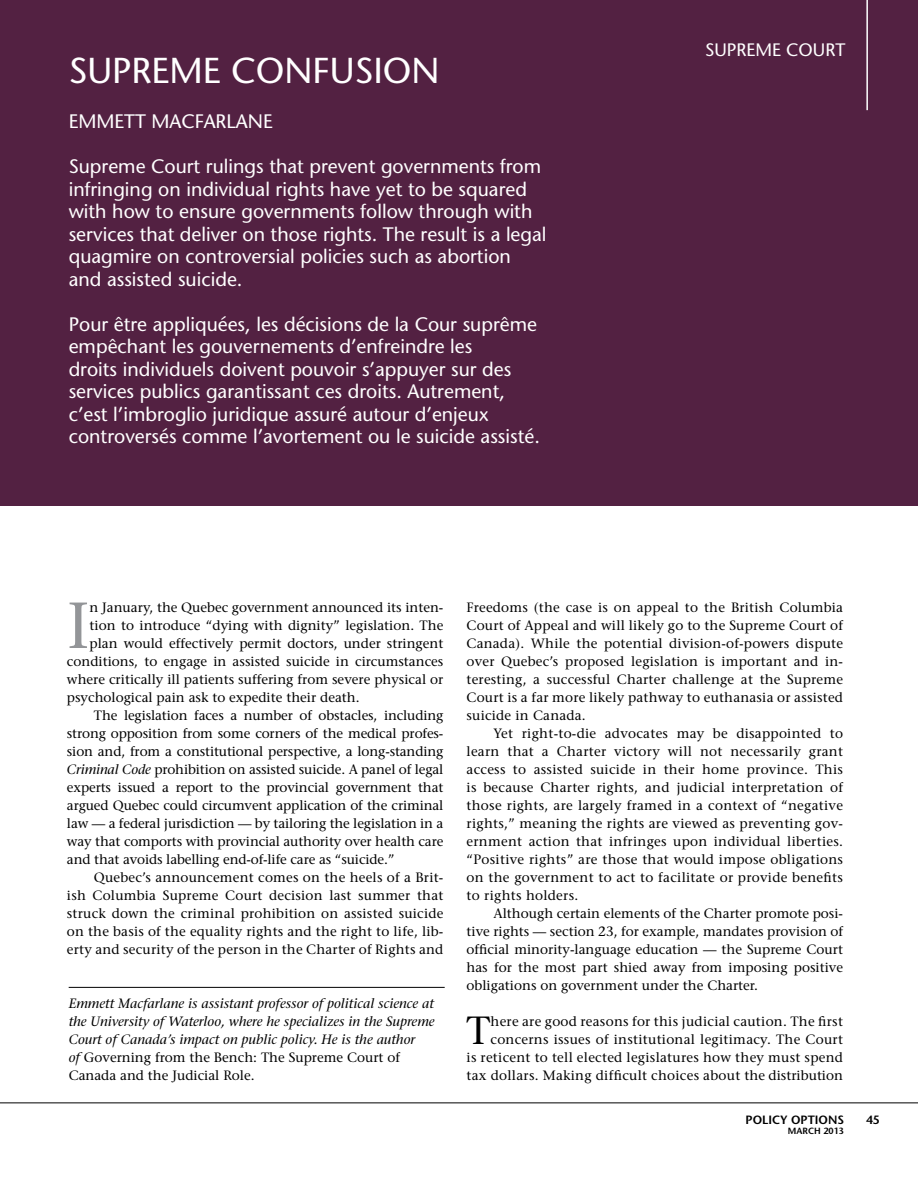
<style>
.page{position:relative;width:918px;height:1188px;background:#fff}
.page>*{position:absolute;margin:0;border:0;box-sizing:border-box;transform-origin:0 0}
.t1{font:64.95px "Stone Serif";color:#939598}
.t2{font:39.15px "Stone Serif";color:#000}
.t3{font:36px "Stone Sans";color:#fff}
.t4{font:19.5px/22.5px "Stone Sans";color:#fff}
.t5{font:18px "Stone Sans";color:#fff}
.t6{font:13.5px/18px "Stone Serif";color:#000;text-align:justify}
.t7{font:italic 13.5px/18px "Stone Serif";color:#000}
.t8{font:13.5px/18px "Stone Serif";letter-spacing:.02em;color:#000;text-align:right}
.t9{font:600 12px "Stone Sans";color:#000}
.t10{font:600 9px "Stone Sans";color:#000}
.s1{font-style:italic}
.s2{font-style:normal}
</style>
<div class="page">
<hr style="left:0;top:1102px;width:918px;height:1px;background:#000">
<hr style="left:69px;top:987px;width:376px;height:1px;background:#000">
<div style="left:0;top:0;width:918px;height:506px;background:#532142"></div>
<hr style="left:866px;top:0;width:2px;height:110px;background:#fff">
<h3 class="t3" style="left:69px;top:49px;width:373px">Supreme confusion</h3>
<h3 class="t4" style="left:69px;top:110px;width:206px">Emmett Macfarlane</h3>
<p class="t4" style="left:69px;top:155px;width:479px">Supreme Court rulings that prevent governments from infringing on individual rights have yet to be squared with how to ensure governments follow through with services that deliver on those rights. The result is a legal quagmire on controversial policies such as abortion and assisted suicide.</p>
<p class="t4" style="left:69px;top:313px;width:473px">Pour être appliquées, les décisions de la Cour suprême empêchant les gouvernements d’enfreindre les<br>droits individuels doivent pouvoir s’appuyer sur des services publics garantissant ces droits. Autrement, c’est l’imbroglio juridique assuré autour d’enjeux controversés comme l’avortement ou le suicide assisté.</p>
<h3 class="t5" style="left:705px;top:39px;width:142px">supreme court</h3>
<h3 class="t5" style="left:811px;top:39px;width:36px">xxx</h3>
<h1 class="t1" style="left:67px;top:587px;width:24px">I</h1>
<p class="t6" style="left:90px;top:598px;width:355px">n January, the Quebec government announced its inten-</p>
<p class="t6" style="left:90px;top:616px;width:355px">tion to introduce “dying with dignity” legislation. The</p>
<p class="t6" style="left:90px;top:634px;width:355px">plan would effectively permit doctors, under stringent</p>
<p class="t6" style="left:67px;top:652px;width:378px">conditions, to engage in assisted suicide in circumstances</p>
<p class="t6" style="left:67px;top:670px;width:378px">where critically ill patients suffering from severe physical or</p>
<p class="t6" style="left:67px;top:688px;width:294px">psychological pain ask to expedite their death.</p>
<p class="t6" style="left:94px;top:706px;width:351px">The legislation faces a number of obstacles, including</p>
<p class="t6" style="left:67px;top:724px;width:378px">strong opposition from some corners of the medical profes-</p>
<p class="t6" style="left:67px;top:742px;width:378px">sion and, from a constitutional perspective, a long-standing</p>
<p class="t6" style="left:67px;top:760px;width:378px"><span class="s1">Criminal Code</span> prohibition on assisted suicide. A panel of legal</p>
<p class="t6" style="left:67px;top:778px;width:378px">experts issued a report to the provincial government that</p>
<p class="t6" style="left:67px;top:796px;width:378px">argued Quebec could circumvent application of the criminal</p>
<p class="t6" style="left:67px;top:814px;width:378px">law — a federal jurisdiction — by tailoring the legislation in a</p>
<p class="t6" style="left:67px;top:832px;width:378px">way that comports with provincial authority over health care</p>
<p class="t6" style="left:67px;top:850px;width:329px">and that avoids labelling end-of-life care as “suicide.”</p>
<p class="t6" style="left:94px;top:868px;width:351px">Quebec’s announcement comes on the heels of a Brit-</p>
<p class="t6" style="left:67px;top:886px;width:378px">ish Columbia Supreme Court decision last summer that</p>
<p class="t6" style="left:67px;top:904px;width:378px">struck down the criminal prohibition on assisted suicide</p>
<p class="t6" style="left:67px;top:922px;width:378px">on the basis of the equality rights and the right to life, lib-</p>
<p class="t6" style="left:67px;top:940px;width:378px">erty and security of the person in the Charter of Rights and</p>
<p class="t7" style="left:69px;top:994px;width:368px">Emmett Macfarlane is assistant professor of political science at the University of Waterloo, where he specializes in the Supreme Court of Canada’s impact on public policy. He is the author<br>of <span class="s2">Governing from the Bench: The Supreme Court of Canada and the Judicial Role.</span></p>
<p class="t6" style="left:467px;top:598px;width:378px">Freedoms (the case is on appeal to the British Columbia Court of Appeal and will likely go to the Supreme Court of Canada). While the potential division-of-powers dispute over Quebec’s proposed legislation is important and in&shy;teresting, a successful Charter challenge at the Supreme Court is a far more likely pathway to euthanasia or assisted suicide in Canada.</p>
<p class="t6" style="left:467px;top:724px;width:378px;text-indent:27px">Yet right-to-die advocates may be disappointed to learn that a Charter victory will not necessarily grant access to assisted suicide in their home province. This is because Charter rights, and judicial interpretation of those rights, are largely framed in a context of “negative rights,” meaning the rights are viewed as preventing gov&shy;ernment action that infringes upon individual liberties. “Positive rights” are those that would impose obligations on the government to act to facilitate or provide benefits to rights holders.</p>
<p class="t6" style="left:467px;top:904px;width:378px;text-indent:27px">Although certain elements of the Charter promote posi&shy;tive rights — section 23, for example, mandates provision of official minority-language education — the Supreme Court has for the most part shied away from imposing positive obligations on government under the Charter.</p>
<h2 class="t2" style="left:467px;top:1007px;width:25px">T</h2>
<p class="t8" style="left:467px;top:1012px;width:378px">here are good reasons for this judicial caution. The first concerns issues of institutional legitimacy. The Court<br>is reticent to tell elected legislatures how they must spend tax dollars. Making difficult choices about the distribution</p>
<p class="t9" style="left:746px;top:1112px;width:100px">POLICY OPTIONS</p>
<p class="t10" style="left:788px;top:1126px;width:58px">MARCH 2013</p>
<p class="t9" style="left:866px;top:1112px;width:15px">45</p>
</div>
